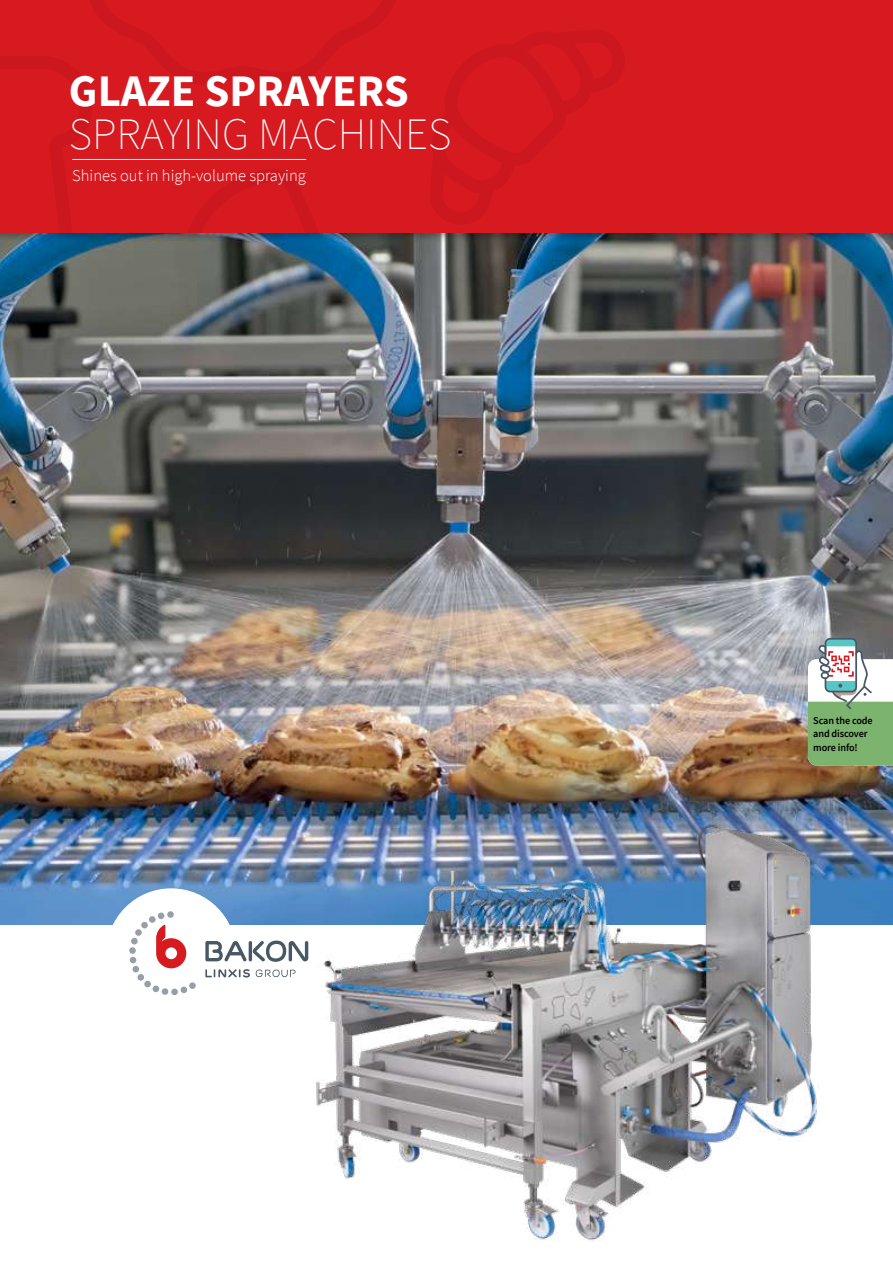
<style>
.page{position:relative;width:893px;height:1263px;background:#fff}
.page>*{position:absolute;margin:0;border:0;box-sizing:border-box;transform-origin:0 0}
.t1{font:200 45px "Source Sans Pro";color:#fff}
.t2{font:700 45px "Source Sans Pro";color:#fff}
.t3{font:300 16.5px "Source Sans Pro";color:#fff}
.t4{font:600 10.5px/13.5px "Source Sans Pro";letter-spacing:-.01em;color:#000}
</style>
<div class="page">
<div style="left:0;top:0;width:893px;height:234px;background:#d71920"></div>
<img style="left:0;top:234px;width:893px;height:691px">
<img style="left:246px;top:792px;width:626px;height:449px">
<svg style="left:0;top:0;width:625px;height:234px"></svg>
<svg style="left:808px;top:638px;width:85px;height:127px"></svg>
<hr style="left:72px;top:159px;width:234px;height:1px;background:#fff">
<div style="left:106px;top:888px;width:130px;height:130px;background:#fff;border-radius:50%"></div>
<svg style="left:205px;top:969px;width:45px;height:8px"></svg>
<svg style="left:256px;top:969px;width:40px;height:8px"></svg>
<svg style="left:205px;top:941px;width:42px;height:20px"></svg>
<hr style="left:249px;top:941px;width:3px;height:20px;background:#485865;border-radius:2px">
<svg style="left:253px;top:940px;width:55px;height:22px"></svg>
<svg style="left:129px;top:911px;width:67px;height:84px"></svg>
<h1 class="t2" style="left:69px;top:61px;width:341px">GLAZE SPRAYERS</h1>
<h1 class="t1" style="left:69px;top:107px;width:384px">SPRAYING MACHINES</h1>
<h2 class="t3" style="left:72px;top:165px;width:235px">Shines out in high-volume spraying</h2>
<p class="t4" style="left:813px;top:713px;width:61px">Scan the code and discover more info!</p>
</div>
